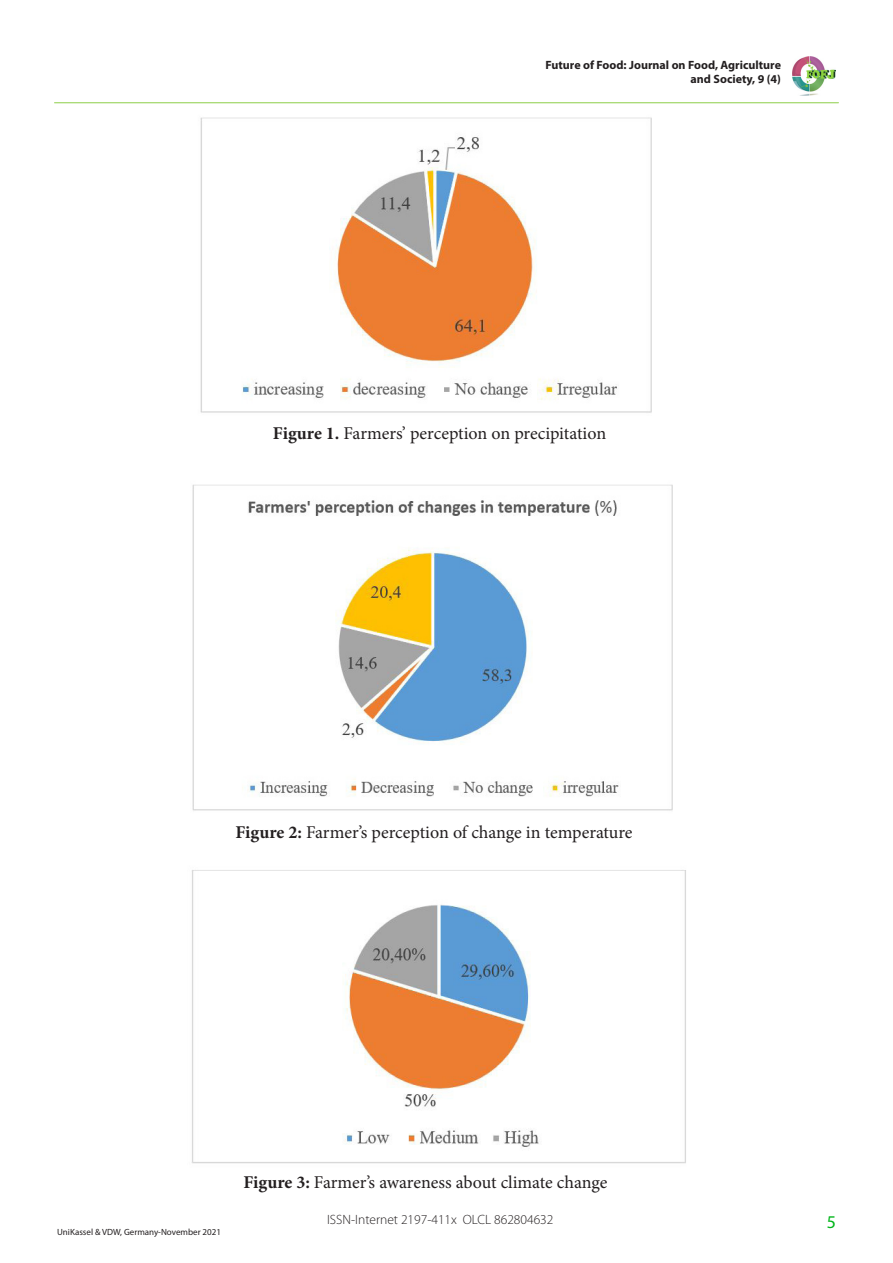
<style>
.page{position:relative;width:893px;height:1263px;background:#fff}
.page>*{position:absolute;margin:0;border:0;box-sizing:border-box;transform-origin:0 0}
.t1{font:18px "Minion Pro";letter-spacing:-.005em;color:#231f20}
.t2{font:18px "Myriad Pro";color:#00b51a}
.t3{font:300 13.5px "Myriad Pro";color:#231f20}
.t4{font:700 12px/14.4px "Myriad Pro";color:#231f20;text-align:right}
.t5{font:9px "Myriad Pro";color:#231f20}
.s1{font-weight:700}
</style>
<div class="page">
<hr style="left:55px;top:102px;width:783px;height:1px;background:#92d050">
<img style="left:792px;top:56px;width:44px;height:39px">
<img style="left:200px;top:117px;width:452px;height:296px">
<img style="left:192px;top:484px;width:481px;height:327px">
<img style="left:191px;top:870px;width:495px;height:294px">
<p class="t4" style="left:545px;top:57px;width:237px">Future of Food: Journal on Food, Agriculture and Society, 9 (4)</p>
<p class="t1" style="left:273px;top:422px;width:335px"><span class="s1">Figure 1.</span> Farmers’ perception on precipitation</p>
<p class="t1" style="left:235px;top:820px;width:399px"><span class="s1">Figure 2:</span> Farmer’s perception of change in temperature</p>
<p class="t5" style="left:57px;top:1226px;width:165px">UniKassel &amp; VDW, Germany-November 2021</p>
<p class="t1" style="left:243px;top:1170px;width:365px"><span class="s1">Figure 3:</span> Farmer’s awareness about climate change</p>
<p class="t3" style="left:327px;top:1212px;width:228px">ISSN-Internet 2197-411x OLCL 862804632</p>
<p class="t2" style="left:827px;top:1211px;width:11px">5</p>
</div>
